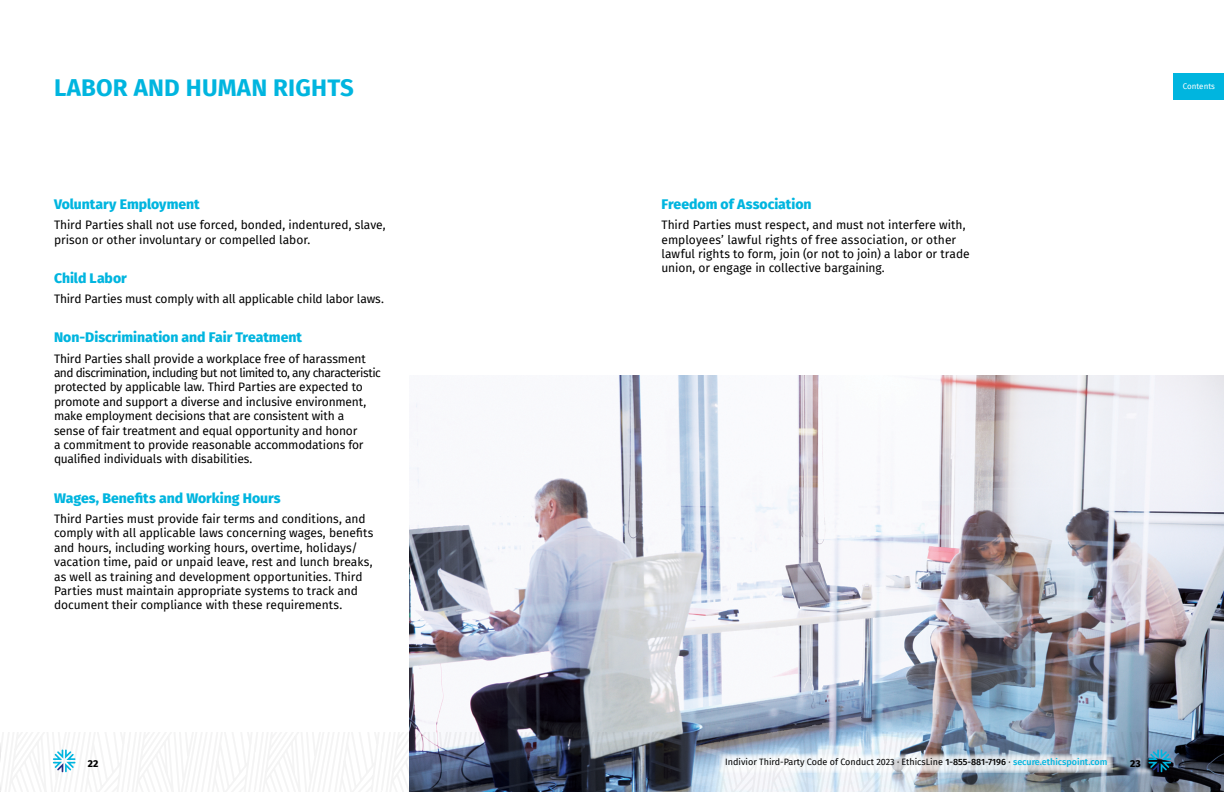
<style>
.page{position:relative;width:1224px;height:792px;background:#fff}
.page>*{position:absolute;margin:0;border:0;box-sizing:border-box;transform-origin:0 0}
.t1{font:700 24px "Fira Sans";letter-spacing:.01em;color:#00b5df}
.t2{font:800 14px "Fira Sans";color:#00b5df}
.t3{font:12px/14.4px "Fira Sans";letter-spacing:-.01em;color:#000}
.t4{font:800 10px "Fira Sans";color:#000}
.t5{font:9px "Fira Sans";color:#000}
.t6{font:8px "Fira Sans";color:#fff}
.s1{font-weight:500}
.s2{font-weight:500;color:#00b5df}
</style>
<div class="page">
<img style="left:409px;top:376px;width:815px;height:357px">
<img style="left:1px;top:733px;width:1220px;height:59px">
<hr style="left:1221px;top:733px;width:3px;height:59px;background:#bfbfbf">
<svg style="left:1149px;top:750px;width:22px;height:22px"></svg>
<svg style="left:53px;top:750px;width:22px;height:22px"></svg>
<hr style="left:0;top:733px;width:1px;height:59px;background:#bfbfbf">
<div style="left:1174px;top:73px;width:50px;height:26px;background:#00b5df"></div>
<h1 class="t1" style="left:54px;top:67px;width:301px">LABOR AND HUMAN RIGHTS</h1>
<p class="t2" style="left:54px;top:192px;width:147px">Voluntary Employment</p>
<p class="t3" style="left:54px;top:217px;width:333px">Third Parties shall not use forced, bonded, indentured, slave, prison or other involuntary or compelled labor.</p>
<p class="t2" style="left:54px;top:266px;width:74px">Child Labor</p>
<p class="t3" style="left:54px;top:291px;width:331px">Third Parties must comply with all applicable child labor laws.</p>
<p class="t2" style="left:54px;top:325px;width:250px">Non-Discrimination and Fair Treatment</p>
<p class="t3" style="left:54px;top:351px;width:328px">Third Parties shall provide a workplace free of harassment and discrimination, including but not limited to, any characteristic protected by applicable law. Third Parties are expected to promote and support a diverse and inclusive environment, make employment decisions that are consistent with a<br>sense of fair treatment and equal opportunity and honor<br>a commitment to provide reasonable accommodations for qualified individuals with disabilities.</p>
<p class="t2" style="left:54px;top:486px;width:228px">Wages, Benefits and Working Hours</p>
<p class="t3" style="left:54px;top:511px;width:321px">Third Parties must provide fair terms and conditions, and comply with all applicable laws concerning wages, benefits and hours, including working hours, overtime, holidays/ vacation time, paid or unpaid leave, rest and lunch breaks, as well as training and development opportunities. Third Parties must maintain appropriate systems to track and document their compliance with these requirements.</p>
<p class="t2" style="left:662px;top:192px;width:152px">Freedom of Association</p>
<p class="t3" style="left:662px;top:217px;width:310px">Third Parties must respect, and must not interfere with, employees’ lawful rights of free association, or other lawful rights to form, join (or not to join) a labor or trade union, or engage in collective bargaining.</p>
<p class="t6" style="left:1183px;top:80px;width:34px">Contents</p>
<p class="t4" style="left:88px;top:754px;width:12px">22</p>
<p class="t5" style="left:725px;top:755px;width:384px">Indivior Third-Party Code of Conduct 2023 ∙ EthicsLine <span class="s1">1-855-881-7196</span> ∙ <span class="s2">secure.ethicspoint.com</span></p>
<p class="t4" style="left:1130px;top:754px;width:12px">23</p>
</div>
